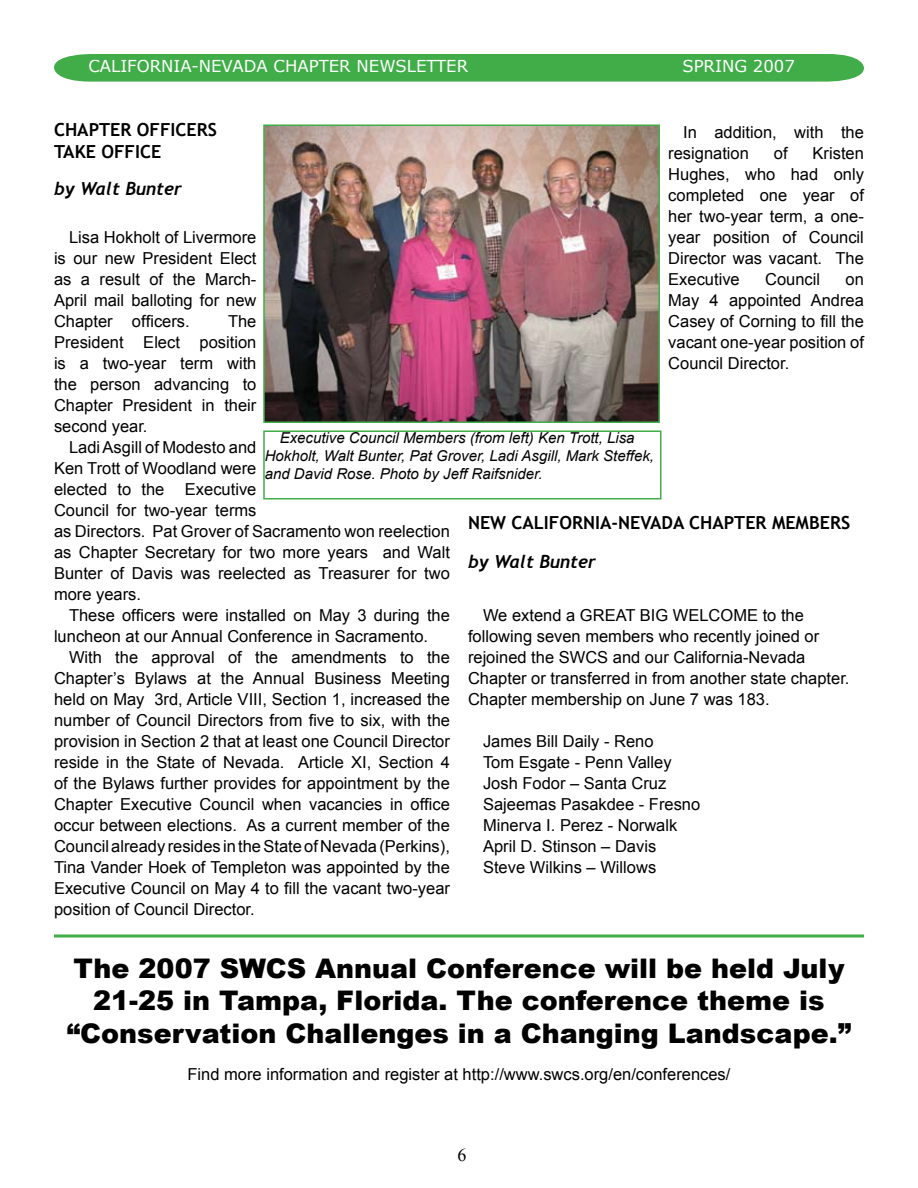
<style>
.page{position:relative;width:918px;height:1188px;background:#fff}
.page>*{position:absolute;margin:0;border:0;box-sizing:border-box;transform-origin:0 0}
.t1{font:900 27px/32.4px "Arial";color:#000;text-align:center}
.t2{font:700 18px "Trebuchet MS";color:#000}
.t3{font:italic 700 18px "Trebuchet";color:#000}
.t4{font:16.5px/21px "Arial";color:#000;text-align:justify}
.t5{font:16.5px "Verdana";color:#fff}
.t6{font:italic 15px/18px "Arial";color:#000}
</style>
<div class="page">
<svg style="left:54px;top:54px;width:810px;height:28px;background:#51b358"></svg>
<div style="left:88px;top:59px;width:739px;height:18px;background:#41ad49"></div>
<div style="left:87px;top:58px;width:741px;height:19px;border:2px solid #41ad49"></div>
<svg style="left:54px;top:934px;width:810px;height:4px;background:#70c176"></svg>
<img style="left:266px;top:127px;width:391px;height:293px">
<div style="left:263px;top:124px;width:397px;height:299px;border:2px solid #41ad49"></div>
<div style="left:263px;top:430px;width:399px;height:70px;border:2px solid #41ad49"></div>
<p class="t5" style="left:88px;top:56px;width:426px">CALIFORNIA-NEVADA CHAPTER NEWSLETTER S</p>
<p class="t5" style="left:694px;top:56px;width:103px">PRING 2007</p>
<p class="t2" style="left:54px;top:119px;width:58px">CHAPTER</p>
<p class="t2" style="left:137px;top:119px;width:11px">OFFI</p>
<p class="t2" style="left:176px;top:119px;width:43px">CERS</p>
<p class="t2" style="left:54px;top:140px;width:12px">TAKE</p>
<p class="t2" style="left:101px;top:140px;width:11px">OFFI</p>
<p class="t2" style="left:140px;top:140px;width:21px">CE</p>
<p class="t3" style="left:54px;top:177px;width:130px">by Walt Bunter</p>
<p class="t4" style="left:54px;top:227px;width:204px;text-indent:15px">Lisa Hokholt of Livermore is our new President Elect as a result of the March-April mail balloting for new Chapter officers.</p>
<p class="t4" style="left:668px;top:122px;width:197px;text-indent:15px">In addition, with the resignation</p>
<p class="t4" style="left:774px;top:143px;width:15px">of</p>
<p class="t4" style="left:668px;top:143px;width:197px;text-indent:144px">Kristen Hughes, who had only completed one year of her two-year term, a one&shy;year position of Council Director was vacant. The Executive</p>
<p class="t4" style="left:765px;top:269px;width:57px">Council</p>
<p class="t4" style="left:668px;top:269px;width:197px;text-indent:177px">on May 4 appointed Andrea Casey of Corning to fill the vacant one-year position of Council Director.</p>
<p class="t4" style="left:54px;top:311px;width:204px;text-indent:174px">The President Elect position is a two-year term with the person advancing to Chapter President in their second year.</p>
<p class="t4" style="left:54px;top:437px;width:398px;text-align:left;text-indent:15px">Ladi Asgill of Modesto and<br>Ken Trott of Woodland were<br>elected to the Executive<br>Council for two-year terms<br>as Directors. Pat Grover of Sacramento won reelection as Chapter Secretary for two more years and Walt Bunter of Davis was reelected as Treasurer for two more years.</p>
<p class="t4" style="left:54px;top:605px;width:398px;text-indent:15px">These officers were installed on May 3 during the luncheon at our Annual Conference in Sacramento.</p>
<p class="t4" style="left:54px;top:647px;width:398px;text-indent:15px">With the approval of the amendments to the Chapter’s Bylaws at the Annual Business Meeting held on May 3rd, Article VIII, Section 1, increased the number of Council Directors from five to six, with the provision in Section 2 that at least one Council Director reside in the State of Nevada. Article XI, Section 4 of the Bylaws further provides for appointment by the Chapter Executive Council when vacancies in office occur between elections. As a current member of the Council already resides in the State of Nevada (Perkins), Tina Vander Hoek of Templeton was appointed by the Executive Council on May 4 to fill the vacant two-year position of Council Director.</p>
<p class="t6" style="left:265px;top:429px;width:391px;text-indent:15px">Executive Council Members (from left) Ken Trott, Lisa<br>Hokholt, Walt Bunter, Pat Grover, Ladi Asgill, Mark Steffek, and David Rose. Photo by Jeff Raifsnider.</p>
<p class="t2" style="left:468px;top:512px;width:279px">NEW CALIFORNIA-NEVADA CHAPTER</p>
<p class="t2" style="left:772px;top:512px;width:80px">MEMBERS</p>
<p class="t3" style="left:468px;top:551px;width:130px">by Walt Bunter</p>
<p class="t4" style="left:468px;top:605px;width:383px;text-align:left;text-indent:15px">We extend a GREAT BIG WELCOME to the following seven members who recently joined or rejoined the SWCS and our California-Nevada Chapter or transferred in from another state chapter.<br>Chapter membership on June 7 was 183.</p>
<p class="t4" style="left:483px;top:731px;width:219px;text-align:left">James Bill Daily - Reno<br>Tom Esgate - Penn Valley<br>Josh Fodor – Santa Cruz<br>Sajeemas Pasakdee - Fresno<br>Minerva I. Perez - Norwalk<br>April D. Stinson – Davis<br>Steve Wilkins – Willows</p>
<h1 class="t1" style="left:67px;top:951px;width:786px">The 2007 SWCS Annual Conference will be held July<br>21-25 in Tampa, Florida. The conference theme is “Conservation Challenges in a Changing Landscape.”</h1>
<p class="t4" style="left:188px;top:1063px;width:544px">Find more information and register at http://www.swcs.org/en/conferences/</p>
</div>
